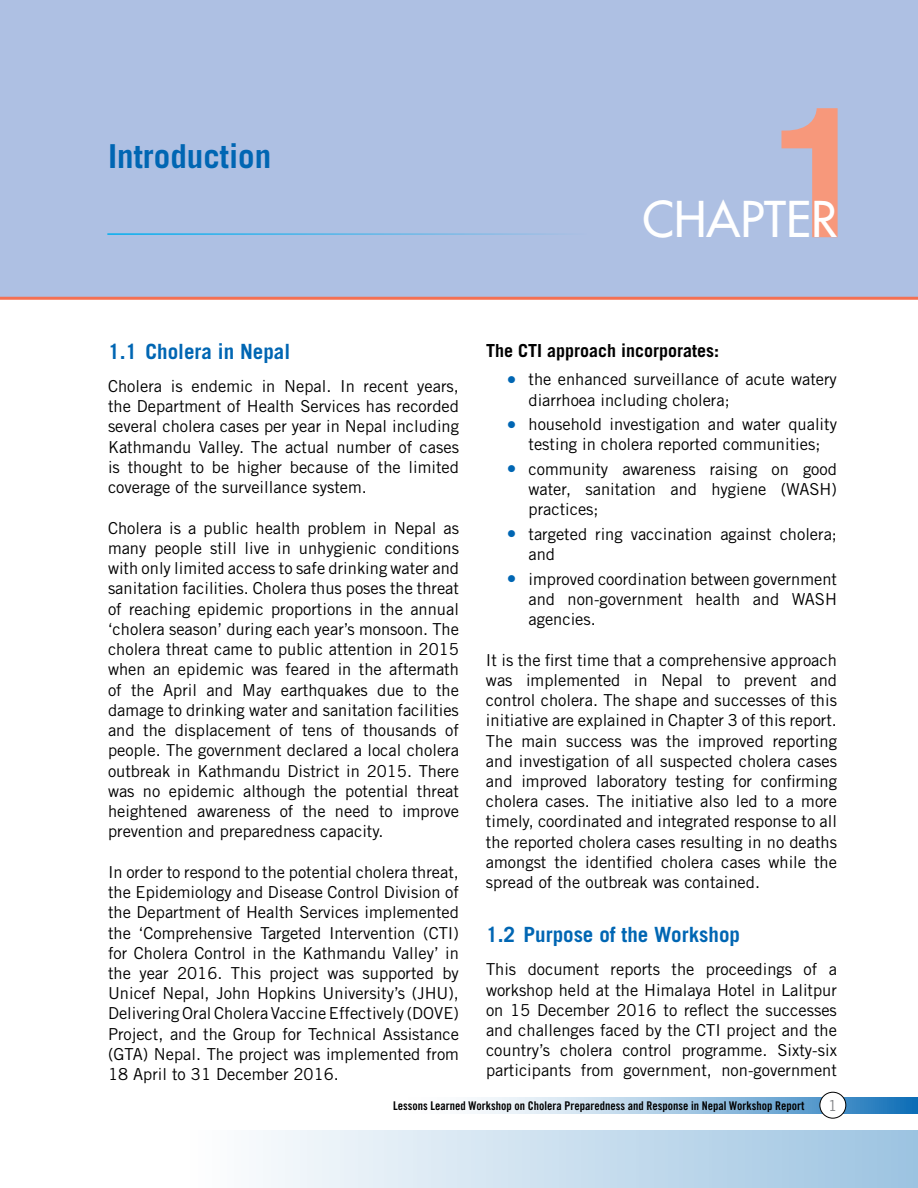
<style>
.page{position:relative;width:918px;height:1188px;background:#fff}
.page>*{position:absolute;margin:0;border:0;box-sizing:border-box;transform-origin:0 0}
.t1{font:700 181.8px "Helvetica";color:#f7987b}
.t2{font:48px "Futura";color:#fff}
.t3{font:700 33px "Trade Gothic";color:#0066b3}
.t4{font:700 21px "Trade Gothic";color:#0066b3}
.t5{font:700 18px "Trade Gothic";color:#000}
.t6{font:16.5px/20.2px "Trade Gothic";color:#000;text-align:justify}
.t7{font:15px "Trade Gothic";color:#808285}
.t8{font:12px "Trade Gothic Bold Cond Twenty";color:#000}
.s1{color:#0066b3}
</style>
<div class="page">
<svg style="left:477px;top:1097px;width:441px;height:16px;background:#98c0df"></svg>
<div style="left:0;top:1130px;width:918px;height:58px;background:linear-gradient(to right,#fff,#a0c6e2)"></div>
<div style="left:820px;top:1092px;width:26px;height:26px;background:#fff;border-radius:50%"></div>
<div style="left:820px;top:1092px;width:26px;height:27px;border:1px solid #000;border-radius:50%"></div>
<div style="left:0;top:0;width:918px;height:297px;background:#aec0e3"></div>
<hr style="left:107px;top:233px;width:480px;height:2px;background:#00aeef">
<hr style="left:0;top:297px;width:918px;height:3px;background:#f37053">
<h3 class="t3" style="left:108px;top:135px;width:165px">Introduction</h3>
<h1 class="t1" style="left:769px;top:62px;width:103px">1</h1>
<h2 class="t2" style="left:642px;top:188px;width:196px">CHAPTER</h2>
<p class="t4" style="left:108px;top:338px;width:184px">1.1 Cholera in Nepal</p>
<p class="t6" style="left:108px;top:376px;width:353px">Cholera is endemic in Nepal. In recent years, the Department of Health Services has recorded several cholera cases per year in Nepal including Kathmandu Valley. The actual number of cases is thought to be higher because of the limited coverage of the surveillance system.</p>
<p class="t6" style="left:108px;top:517px;width:353px">Cholera is a public health problem in Nepal as many people still live in unhygienic conditions with only limited access to safe drinking water and sanitation facilities. Cholera thus poses the threat of reaching epidemic proportions in the annual ‘cholera season’ during each year’s monsoon. The cholera threat came to public attention in 2015 when an epidemic was feared in the aftermath of the April and May earthquakes due to the damage to drinking water and sanitation facilities and the displacement of tens of thousands of people. The government declared a local cholera outbreak in Kathmandu District in 2015. There was no epidemic although the potential threat heightened awareness of the need to improve prevention and preparedness capacity.</p>
<p class="t6" style="left:108px;top:862px;width:353px">In order to respond to the potential cholera threat, the Epidemiology and Disease Control Division of the Department of Health Services implemented the ‘Comprehensive Targeted Intervention (CTI) for Cholera Control in the Kathmandu Valley’ in the year 2016. This project was supported by Unicef Nepal, John Hopkins University’s (JHU), Delivering Oral Cholera Vaccine Effectively (DOVE)<br>Project, and the Group for Technical Assistance (GTA) Nepal. The project was implemented from 18 April to 31 December 2016.</p>
<p class="t5" style="left:486px;top:339px;width:235px">The CTI approach incorporates:</p>
<p class="t6" style="left:529px;top:369px;width:310px;text-indent:-21px"><span class="s1">●</span> the enhanced surveillance of acute watery diarrhoea including cholera;</p>
<p class="t6" style="left:507px;top:414px;width:331px;text-align:center"><span class="s1">●</span> household investigation and water quality testing in cholera reported communities;</p>
<p class="t6" style="left:529px;top:459px;width:310px;text-indent:-21px"><span class="s1">●</span> community awareness raising on good water, sanitation and hygiene (WASH) practices;</p>
<p class="t6" style="left:529px;top:524px;width:310px;text-indent:-21px"><span class="s1">●</span> targeted ring vaccination against cholera; and</p>
<p class="t6" style="left:529px;top:568px;width:310px;text-indent:-21px"><span class="s1">●</span> improved coordination between government and non-government health and WASH agencies.</p>
<p class="t6" style="left:486px;top:649px;width:353px">It is the first time that a comprehensive approach was implemented in Nepal to prevent and control cholera. The shape and successes of this initiative are explained in Chapter 3 of this report.<br>The main success was the improved reporting and investigation of all suspected cholera cases and improved laboratory testing for confirming cholera cases. The initiative also led to a more timely, coordinated and integrated response to all the reported cholera cases resulting in no deaths amongst the identified cholera cases while the spread of the outbreak was contained.</p>
<p class="t4" style="left:486px;top:922px;width:256px">1.2 Purpose of the Workshop</p>
<p class="t6" style="left:486px;top:959px;width:353px">This document reports the proceedings of a workshop held at the Himalaya Hotel in Lalitpur on 15 December 2016 to reflect the successes and challenges faced by the CTI project and the country’s cholera control programme. Sixty-six participants from government, non-government</p>
<p class="t8" style="left:393px;top:1098px;width:413px">Lessons Learned Workshop on Cholera Preparedness and Response in Nepal Workshop Report</p>
<p class="t7" style="left:828px;top:1097px;width:11px">1</p>
</div>
